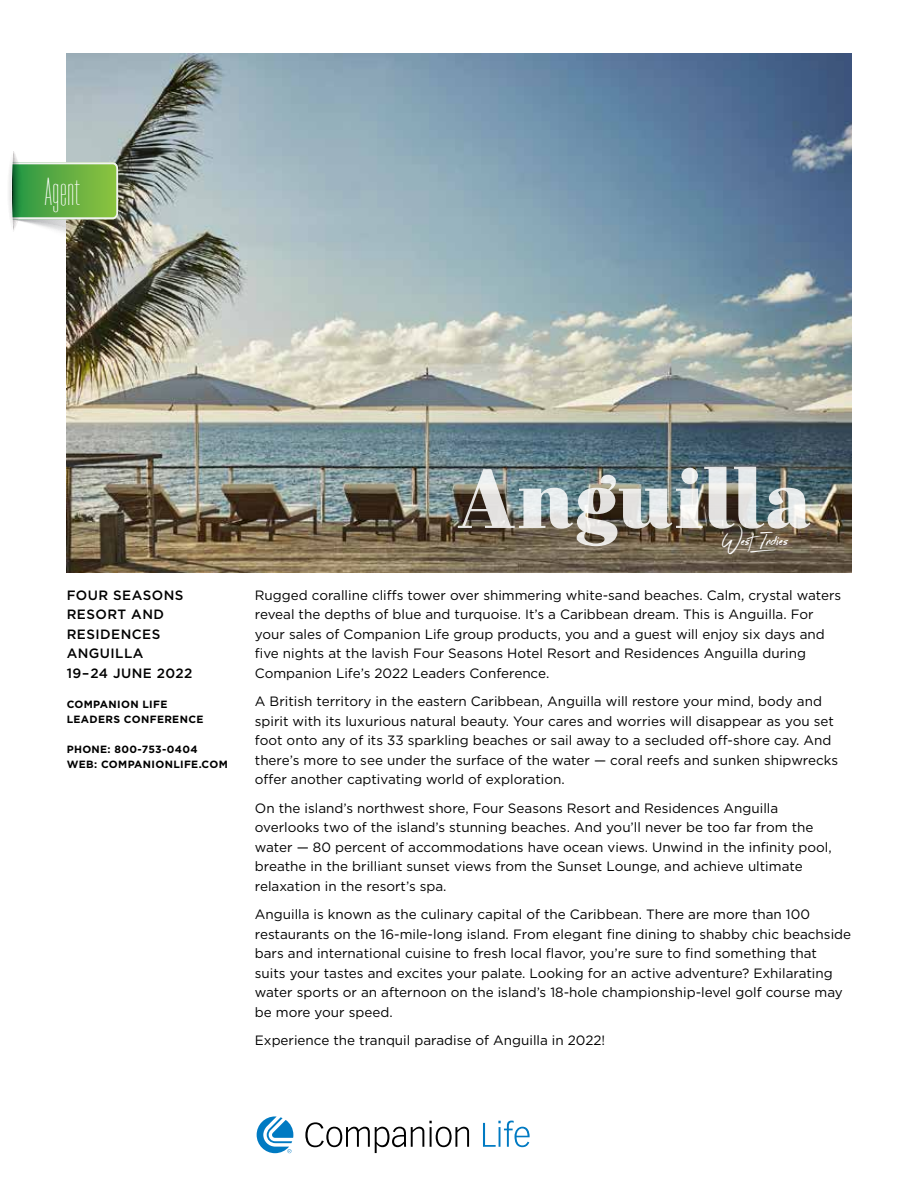
<style>
.page{position:relative;width:918px;height:1188px;background:#fff}
.page>*{position:absolute;margin:0;border:0;box-sizing:border-box;transform-origin:0 0}
.t1{font:900 84.3px "Exquise FY";letter-spacing:.03em;color:#fff}
.t2{font:300 38.85px "TT Bluescreens";color:#fff}
.t3{font:28.8px "Imogen Agnes";letter-spacing:.005em;color:#fff}
.t4{font:13.5px/19.5px "Gotham";color:#000}
.t5{font:500 13.5px/19.5px "Gotham";letter-spacing:.035em;color:#000}
.t6{font:700 10.5px/15px "Gotham";letter-spacing:.035em;color:#000}
</style>
<div class="page">
<img style="left:67px;top:54px;width:784px;height:519px">
<svg style="left:305px;top:1121px;width:164px;height:32px"></svg>
<svg style="left:483px;top:1121px;width:47px;height:26px"></svg>
<svg style="left:257px;top:1116px;width:36px;height:37px"></svg>
<svg style="left:64px;top:232px;width:43px;height:9px"></svg>
<svg style="left:8px;top:150px;width:110px;height:82px"></svg>
<p class="t2" style="left:44px;top:170px;width:37px">Agent</p>
<p class="t5" style="left:67px;top:585px;width:118px">FOUR SEASONS<br>RESORT AND<br>RESIDENCES<br>ANGUILLA</p>
<p class="t5" style="left:67px;top:663px;width:127px">19–24 JUNE 2022</p>
<p class="t6" style="left:67px;top:696px;width:102px">COMPANION LIFE</p>
<p class="t6" style="left:67px;top:711px;width:138px">LEADERS CONFERENCE</p>
<p class="t6" style="left:67px;top:741px;width:163px">PHONE: 800-753-0404<br>WEB: COMPANIONLIFE.COM</p>
<h1 class="t1" style="left:459px;top:445px;width:353px">Anguilla</h1>
<p class="t3" style="left:724px;top:518px;width:65px">WestIndies</p>
<p class="t4" style="left:255px;top:585px;width:588px">Rugged coralline cliffs tower over shimmering white-sand beaches. Calm, crystal waters reveal the depths of blue and turquoise. It’s a Caribbean dream. This is Anguilla. For your sales of Companion Life group products, you and a guest will enjoy six days and five nights at the lavish Four Seasons Hotel Resort and Residences Anguilla during Companion Life’s 2022 Leaders Conference.</p>
<p class="t4" style="left:255px;top:691px;width:585px">A British territory in the eastern Caribbean, Anguilla will restore your mind, body and spirit with its luxurious natural beauty. Your cares and worries will disappear as you set foot onto any of its 33 sparkling beaches or sail away to a secluded off-shore cay. And there’s more to see under the surface of the water — coral reefs and sunken shipwrecks offer another captivating world of exploration.</p>
<p class="t4" style="left:255px;top:798px;width:578px">On the island’s northwest shore, Four Seasons Resort and Residences Anguilla overlooks two of the island’s stunning beaches. And you’ll never be too far from the water — 80 percent of accommodations have ocean views. Unwind in the infinity pool, breathe in the brilliant sunset views from the Sunset Lounge, and achieve ultimate relaxation in the resort’s spa.</p>
<p class="t4" style="left:255px;top:904px;width:598px">Anguilla is known as the culinary capital of the Caribbean. There are more than 100 restaurants on the 16-mile-long island. From elegant fine dining to shabby chic beachside bars and international cuisine to fresh local flavor, you’re sure to find something that<br>suits your tastes and excites your palate. Looking for an active adventure? Exhilarating water sports or an afternoon on the island’s 18-hole championship-level golf course may be more your speed.</p>
<p class="t4" style="left:255px;top:1030px;width:352px">Experience the tranquil paradise of Anguilla in 2022!</p>
</div>
